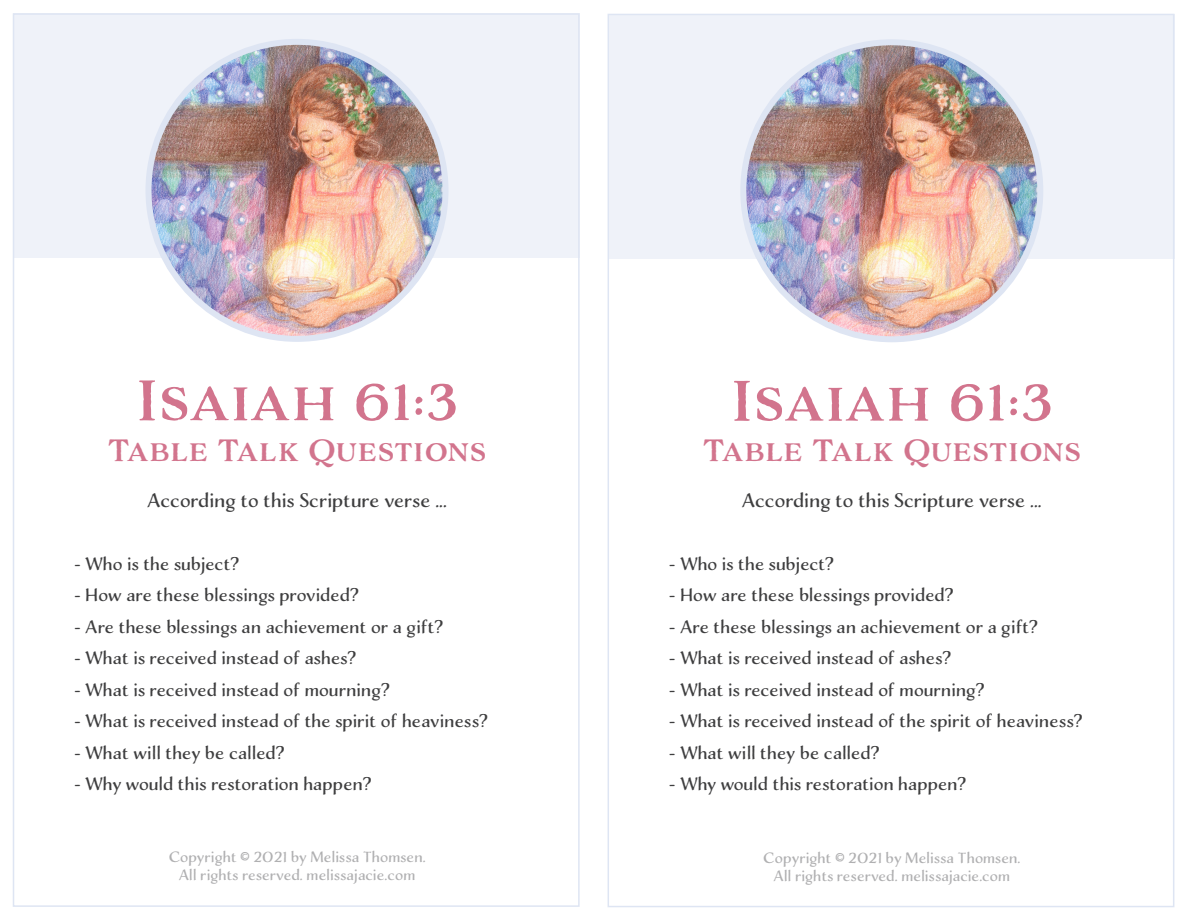
<style>
.page{position:relative;width:1188px;height:918px;background:#fff}
.page>*{position:absolute;margin:0;border:0;box-sizing:border-box;transform-origin:0 0}
.t1{font:52.5px "Adorn Serif";color:#d2748d}
.t2{font:28.5px "Adorn Serif";letter-spacing:-.01em;color:#d2748d}
.t3{font:19.5px "Adorn Roman";color:#3e3e3f}
.t4{font:18px "Adorn Roman";letter-spacing:.01em;color:#3e3e3f}
.t5{font:15px/18px "Adorn Roman";letter-spacing:.01em;color:#5c5c5f;text-align:center}
</style>
<div class="page">
<div style="left:13px;top:13px;width:567px;height:245px;background:#eff2f9"></div>
<img style="left:148px;top:42px;width:298px;height:297px;border-radius:148px">
<div style="left:608px;top:14px;width:566px;height:245px;background:#eff2f9"></div>
<img style="left:743px;top:42px;width:297px;height:297px;border-radius:148px">
<p class="t1" style="left:135px;top:364px;width:326px">Isaiah 61:3</p>
<p class="t2" style="left:108px;top:430px;width:380px">Table Talk Questions</p>
<p class="t3" style="left:147px;top:488px;width:301px">According to this Scripture verse ...</p>
<p class="t4" style="left:74px;top:552px;width:167px">- Who is the subject?</p>
<p class="t4" style="left:74px;top:584px;width:286px">- How are these blessings provided?</p>
<p class="t4" style="left:74px;top:615px;width:371px">- Are these blessings an achievement or a gift?</p>
<p class="t4" style="left:74px;top:647px;width:284px">- What is received instead of ashes?</p>
<p class="t4" style="left:74px;top:678px;width:317px">- What is received instead of mourning?</p>
<p class="t4" style="left:74px;top:710px;width:415px">- What is received instead of the spirit of heaviness?</p>
<p class="t4" style="left:74px;top:741px;width:212px">- What will they be called?</p>
<p class="t4" style="left:74px;top:773px;width:299px">- Why would this restoration happen?</p>
<p class="t5" style="left:168px;top:848px;width:259px">Copyright © 2021 by Melissa Thomsen.<br>All rights reserved. melissajacie.com</p>
<p class="t1" style="left:729px;top:365px;width:326px">Isaiah 61:3</p>
<p class="t2" style="left:702px;top:431px;width:380px">Table Talk Questions</p>
<p class="t3" style="left:742px;top:488px;width:301px">According to this Scripture verse ...</p>
<p class="t4" style="left:669px;top:553px;width:167px">- Who is the subject?</p>
<p class="t4" style="left:669px;top:584px;width:286px">- How are these blessings provided?</p>
<p class="t4" style="left:669px;top:616px;width:371px">- Are these blessings an achievement or a gift?</p>
<p class="t4" style="left:669px;top:647px;width:284px">- What is received instead of ashes?</p>
<p class="t4" style="left:669px;top:679px;width:317px">- What is received instead of mourning?</p>
<p class="t4" style="left:669px;top:710px;width:415px">- What is received instead of the spirit of heaviness?</p>
<p class="t4" style="left:669px;top:742px;width:212px">- What will they be called?</p>
<p class="t4" style="left:669px;top:773px;width:299px">- Why would this restoration happen?</p>
<p class="t5" style="left:763px;top:849px;width:259px">Copyright © 2021 by Melissa Thomsen.<br>All rights reserved. melissajacie.com</p>
</div>
